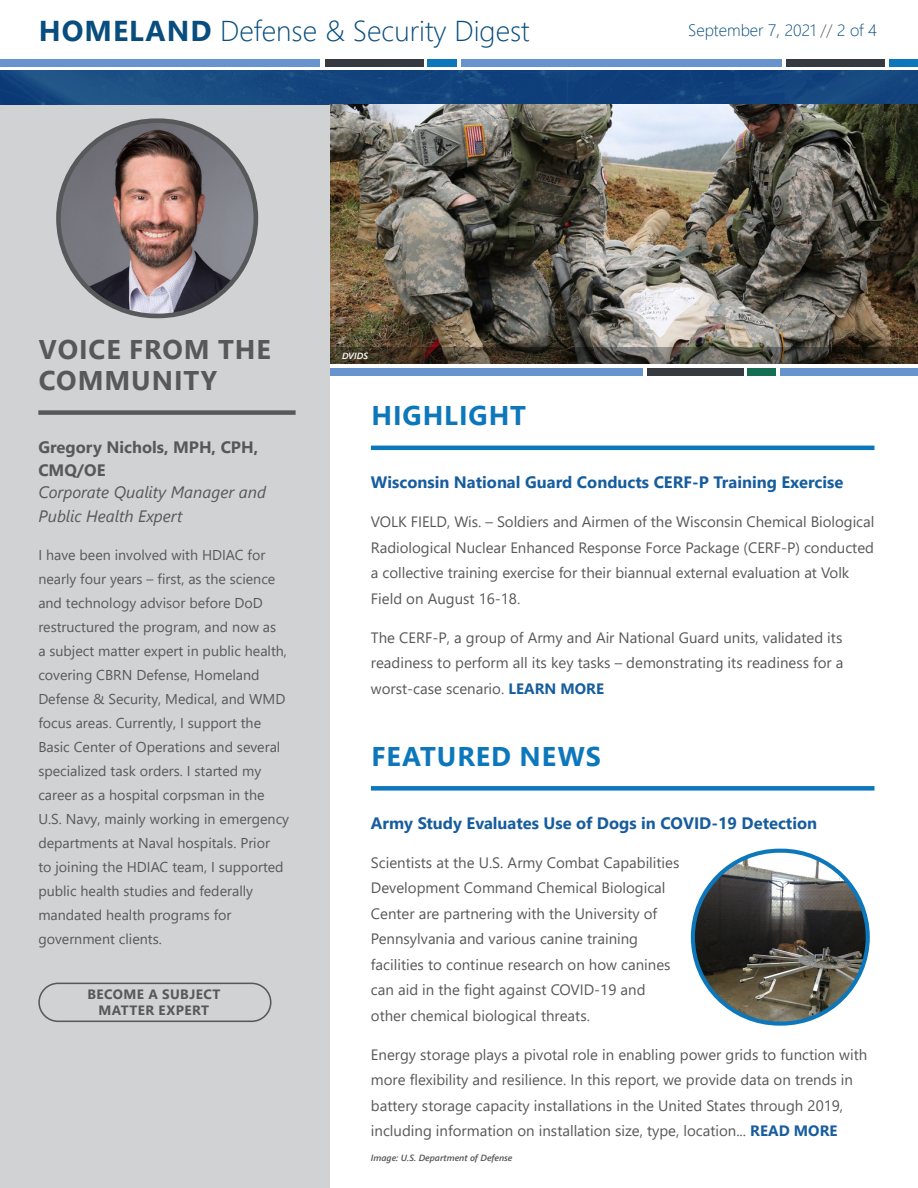
<style>
.page{position:relative;width:918px;height:1188px;background:#fff}
.page>*{position:absolute;margin:0;border:0;box-sizing:border-box;transform-origin:0 0}
.t1{font:300 28.65px "Segoe UI";color:#084d7d}
.Heading_1_-_Green{font:700 27px "Segoe UI";letter-spacing:.035em;color:#0d77bc}
.Heading_1_-_Gray{font:700 27px/31.5px "Segoe UI";letter-spacing:.035em;color:#57585a}
.Heading_2_-_Green{font:700 16.5px "Segoe UI";color:#175d9e}
.Heading_2_-_Grey{font:700 16.5px/22.5px "Segoe UI";color:#57585a}
.t2{font:300 16.5px "Segoe UI";color:#084d7d}
.Heading_2_-_Grey-2{font:italic 16.5px "Segoe UI";color:#57585a}
.Copy{font:15px/25.5px "Segoe UI";color:#57585a}
.Copy-2{font:14.25px/24px "Segoe UI";color:#57585a}
.Grey_Button_Text{font:700 13.5px/16.2px "Segoe UI";letter-spacing:.035em;color:#57585a;text-align:center}
.Image_Source_-_Grey{font:italic 600 9px "Segoe UI";color:#57585a}
.Image_Source{font:italic 600 9px "Segoe UI";color:#fff}
.s1{font-weight:700}
.s2{color:#57585a}
.s3{font-weight:400;font-style:italic}
.s4{font-weight:700;color:#175d9e}
</style>
<div class="page">
<img style="left:1px;top:71px;width:917px;height:34px">
<img style="left:330px;top:105px;width:588px;height:242px">
<div style="left:330px;top:369px;width:313px;height:7px;background:#6794cc"></div>
<div style="left:647px;top:369px;width:97px;height:7px;background:#343a40"></div>
<div style="left:748px;top:369px;width:28px;height:7px;background:#156e54"></div>
<div style="left:780px;top:369px;width:138px;height:7px;background:#6794cc"></div>
<svg style="left:330px;top:347px;width:588px;height:17px;background:#423b30"></svg>
<div style="left:1px;top:105px;width:329px;height:1083px;background:#d1d2d4"></div>
<hr style="left:371px;top:446px;width:504px;height:4px;background:#0d77bc">
<div style="left:371px;top:786px;width:504px;height:5px;background:#0d77bc"></div>
<div style="left:38px;top:410px;width:258px;height:5px;background:#57585a"></div>
<div style="left:38px;top:983px;width:234px;height:39px;border:2px solid #57585a;border-radius:19px"></div>
<img style="left:693px;top:851px;width:175px;height:173px;border-radius:86px">
<div style="left:691px;top:849px;width:179px;height:177px;border:4px solid #0d77bc;border-radius:86px"></div>
<img style="left:58px;top:121px;width:198px;height:195px;border-radius:98px">
<div style="left:56px;top:118px;width:202px;height:200px;border:5px solid #57585a;border-radius:98px"></div>
<div style="left:0;top:59px;width:320px;height:7px;background:#6794cc"></div>
<div style="left:325px;top:59px;width:99px;height:7px;background:#343a40"></div>
<div style="left:428px;top:59px;width:29px;height:7px;background:#0d77bc"></div>
<div style="left:461px;top:59px;width:321px;height:7px;background:#6794cc"></div>
<div style="left:786px;top:59px;width:99px;height:7px;background:#343a40"></div>
<div style="left:889px;top:59px;width:29px;height:7px;background:#0d77bc"></div>
<h1 class="t1" style="left:39px;top:4px;width:492px"><span class="s1">HOMELAND</span> Defense &amp; Security Digest</h1>
<p class="t2" style="left:688px;top:15px;width:190px">September 7, 2021 <span class="s2">//</span> 2 of 4</p>
<p class="Heading_1_-_Gray" style="left:39px;top:331px;width:234px">VOICE FROM THE<br>COMMUNITY</p>
<p class="Heading_2_-_Grey" style="left:38px;top:435px;width:229px">Gregory Nichols, MPH, CPH,<br>CMQ/OE<br><span class="s3">Corporate Quality Manager and</span></p>
<p class="Heading_2_-_Grey-2" style="left:38px;top:501px;width:146px">Public Health Expert</p>
<p class="Copy-2" style="left:38px;top:541px;width:252px">I have been involved with HDIAC for nearly four years – first, as the science and technology advisor before DoD restructured the program, and now as<br>a subject matter expert in public health, covering CBRN Defense, Homeland Defense &amp; Security, Medical, and WMD focus areas. Currently, I support the Basic Center of Operations and several specialized task orders. I started my career as a hospital corpsman in the U.S. Navy, mainly working in emergency departments at Naval hospitals. Prior<br>to joining the HDIAC team, I supported public health studies and federally mandated health programs for government clients.</p>
<p class="Grey_Button_Text" style="left:87px;top:985px;width:135px">BECOME A SUBJECT<br>MATTER EXPERT</p>
<p class="Image_Source" style="left:342px;top:347px;width:27px">DVIDS</p>
<p class="Heading_1_-_Green" style="left:371px;top:390px;width:156px">HIGHLIGHT</p>
<p class="Heading_2_-_Green" style="left:371px;top:467px;width:474px">Wisconsin National Guard Conducts CERF-P Training Exercise</p>
<p class="Copy" style="left:371px;top:508px;width:505px">VOLK FIELD, Wis. – Soldiers and Airmen of the Wisconsin Chemical Biological Radiological Nuclear Enhanced Response Force Package (CERF-P) conducted a collective training exercise for their biannual external evaluation at Volk Field on August 16-18.</p>
<p class="Copy" style="left:371px;top:623px;width:474px;text-align:justify">The CERF-P, a group of Army and Air National Guard units, validated its readiness to perform all its key tasks – demonstrating its readiness for a worst-case scenario. <span class="s4">LEARN MORE</span></p>
<p class="Heading_1_-_Green" style="left:371px;top:731px;width:231px">FEATURED NEWS</p>
<p class="Heading_2_-_Green" style="left:371px;top:807px;width:448px">Army Study Evaluates Use of Dogs in COVID-19 Detection</p>
<p class="Copy" style="left:371px;top:848px;width:310px">Scientists at the U.S. Army Combat Capabilities Development Command Chemical Biological Center are partnering with the University of Pennsylvania and various canine training facilities to continue research on how canines can aid in the fight against COVID-19 and other chemical biological threats.</p>
<p class="Copy" style="left:371px;top:1040px;width:498px">Energy storage plays a pivotal role in enabling power grids to function with more flexibility and resilience. In this report, we provide data on trends in battery storage capacity installations in the United States through 2019, including information on installation size, type, location... <span class="s4">READ MORE</span></p>
<p class="Image_Source_-_Grey" style="left:371px;top:1149px;width:143px">Image: U.S. Department of Defense</p>
</div>
